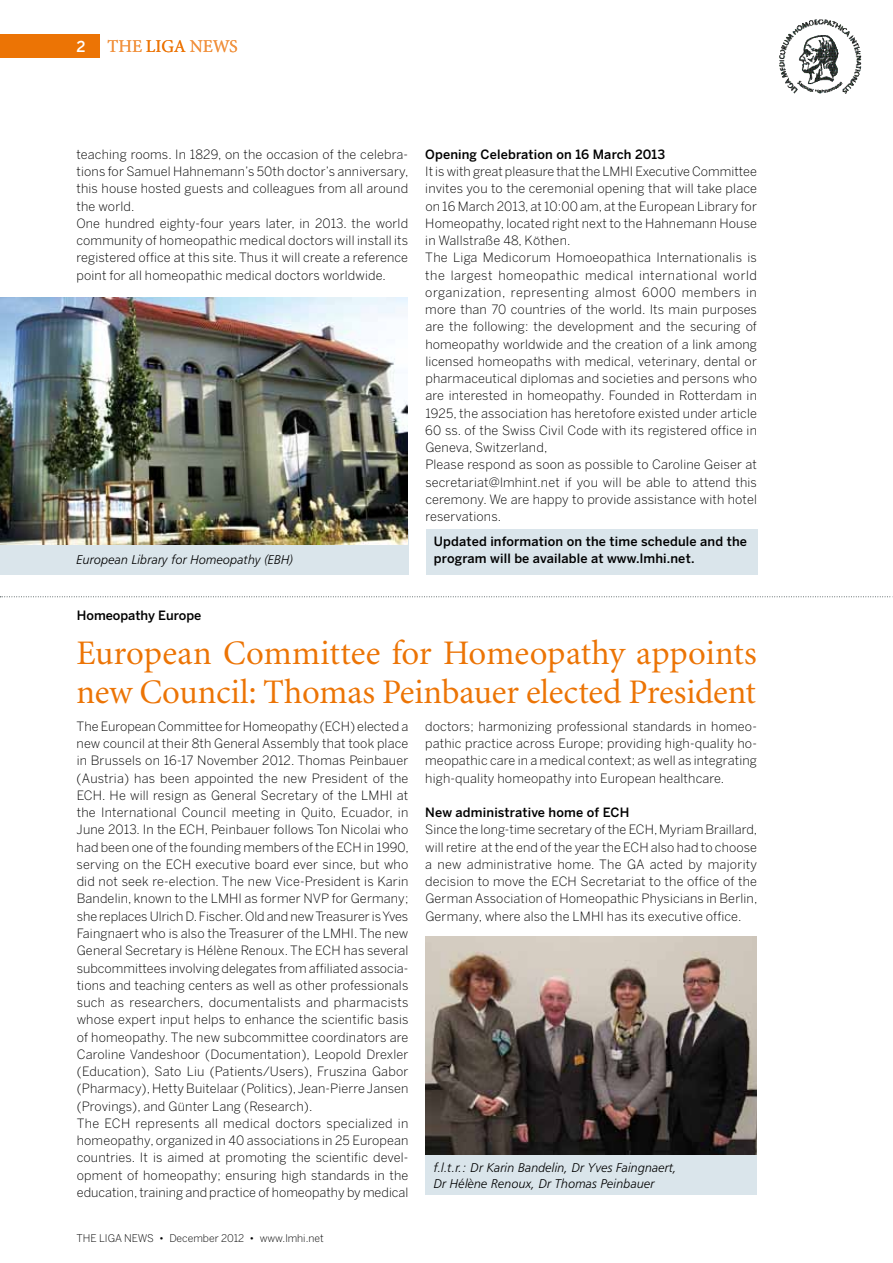
<style>
.page{position:relative;width:893px;height:1263px;background:#fff}
.page>*{position:absolute;margin:0;border:0;box-sizing:border-box;transform-origin:0 0}
.t1{font:34.5px/39px "Minion MM 367 585 11";letter-spacing:-.005em;color:#ec7405}
.t2{font:18px "Minion MM 367 585 11";color:#f1923f}
.t3{font:500 15px "Benton Sans";color:#fff}
.t4{font:300 12.75px/17.2px "Benton Sans";letter-spacing:.01em;color:#000}
.t5{font:500 12.75px/17.2px "Benton Sans";letter-spacing:.01em;color:#000}
.t6{font:12.75px/16.5px "Humanist 777 BT Light Italic B";color:#000}
.t7{font:300 10.5px "Benton Sans";color:#000}
.s1{color:#ec7405}
</style>
<div class="page">
<img style="left:782px;top:20px;width:67px;height:26px">
<div style="left:0;top:529px;width:408px;height:46px;background:#dae5eb"></div>
<div style="left:426px;top:529px;width:331px;height:46px;background:#dae5eb"></div>
<div style="left:425px;top:1150px;width:332px;height:45px;background:#dae5eb"></div>
<div style="left:0;top:34px;width:100px;height:23px;background:#ec7405"></div>
<svg style="left:0;top:596px;width:893px;height:1px"></svg>
<img style="left:425px;top:936px;width:332px;height:218px">
<img style="left:0;top:298px;width:408px;height:246px">
<p class="t3" style="left:76px;top:38px;width:11px">2</p>
<h2 class="t2" style="left:108px;top:37px;width:132px">THE <span class="s1">LIGA</span> NEWS</h2>
<p class="t4" style="left:76px;top:146px;width:334px">teaching rooms. In 1829, on the occasion of the celebra&shy;tions for Samuel Hahnemann’s 50th doctor’s anniversary, this house hosted guests and colleagues from all around the world.<br>One hundred eighty-four years later, in 2013. the world community of homeopathic medical doctors will install its registered office at this site. Thus it will create a reference point for all homeopathic medical doctors worldwide.</p>
<p class="t5" style="left:425px;top:145px;width:241px">Opening Celebration on 16 March 2013</p>
<p class="t4" style="left:425px;top:163px;width:333px">It is with great pleasure that the LMHI Executive Committee invites you to the ceremonial opening that will take place on 16 March 2013, at 10:00 am, at the European Library for Homeopathy, located right next to the Hahnemann House in Wallstraße 48, Köthen.<br>The Liga Medicorum Homoeopathica Internationalis is the largest homeopathic medical international world organization, representing almost 6000 members in more than 70 countries of the world. Its main purposes are the following: the development and the securing of homeopathy worldwide and the creation of a link among licensed homeopaths with medical, veterinary, dental or pharmaceutical diplomas and societies and persons who are interested in homeopathy. Founded in Rotterdam in 1925, the association has heretofore existed under article 60 ss. of the Swiss Civil Code with its registered office in Geneva, Switzerland,<br>Please respond as soon as possible to Caroline Geiser at secretariat@lmhint.net if you will be able to attend this ceremony. We are happy to provide assistance with hotel reservations.</p>
<p class="t5" style="left:434px;top:533px;width:315px">Updated information on the time schedule and the program will be available at www.lmhi.net.</p>
<p class="t6" style="left:77px;top:551px;width:218px">European Library for Homeopathy (EBH)</p>
<p class="t5" style="left:77px;top:607px;width:126px">Homeopathy Europe</p>
<h1 class="t1" style="left:76px;top:634px;width:682px">European Committee for Homeopathy appoints new Council: Thomas Peinbauer elected President</h1>
<p class="t4" style="left:425px;top:717px;width:333px;text-align:justify">doctors; harmonizing professional standards in homeo&shy;pathic practice across Europe; providing high-quality ho&shy;meopathic care in a medical context; as well as integrating high-quality homeopathy into European healthcare.</p>
<p class="t5" style="left:425px;top:804px;width:206px">New administrative home of ECH</p>
<p class="t4" style="left:425px;top:821px;width:334px;text-align:justify">Since the long-time secretary of the ECH,Myriam Braillard, will retire at the end of the year the ECH also had to choose a new administrative home. The GA acted by majority decision to move the ECH Secretariat to the office of the German Association of Homeopathic Physicians in Berlin, Germany, where also the LMHI has its executive office.</p>
<p class="t4" style="left:77px;top:717px;width:334px">The European Committee for Homeopathy (ECH) elected a new council at their 8th General Assembly that took place in Brussels on 16-17 November 2012. Thomas Peinbauer (Austria) has been appointed the new President of the ECH. He will resign as General Secretary of the LMHI at the International Council meeting in Quito, Ecuador, in June 2013. In the ECH, Peinbauer follows Ton Nicolai who had been one of the founding members of the ECH in 1990, serving on the ECH executive board ever since, but who did not seek re-election. The new Vice-President is Karin Bandelin, known to the LMHI as former NVP for Germany; she replaces Ulrich D.Fischer.Old and newTreasurer isYves Faingnaert who is also the Treasurer of the LMHI. The new General Secretary is Hélène Renoux. The ECH has several subcommittees involving delegates from affiliated associa&shy;tions and teaching centers as well as other professionals such as researchers, documentalists and pharmacists whose expert input helps to enhance the scientific basis of homeopathy. The new subcommittee coordinators are Caroline Vandeshoor (Documentation), Leopold Drexler (Education), Sato Liu (Patients/Users), Fruszina Gabor (Pharmacy), Hetty Buitelaar (Politics), Jean-Pierre Jansen (Provings), and Günter Lang (Research).<br>The ECH represents all medical doctors specialized in homeopathy, organized in 40 associations in 25 European countries. It is aimed at promoting the scientific devel&shy;opment of homeopathy; ensuring high standards in the education,training and practice of homeopathy by medical</p>
<p class="t6" style="left:434px;top:1159px;width:245px">f.l.t.r.: Dr Karin Bandelin, Dr Yves Faingnaert,<br>Dr Hélène Renoux, Dr Thomas Peinbauer</p>
<p class="t7" style="left:76px;top:1231px;width:249px">THE LIGA NEWS • December 2012 • www.lmhi.net</p>
</div>
